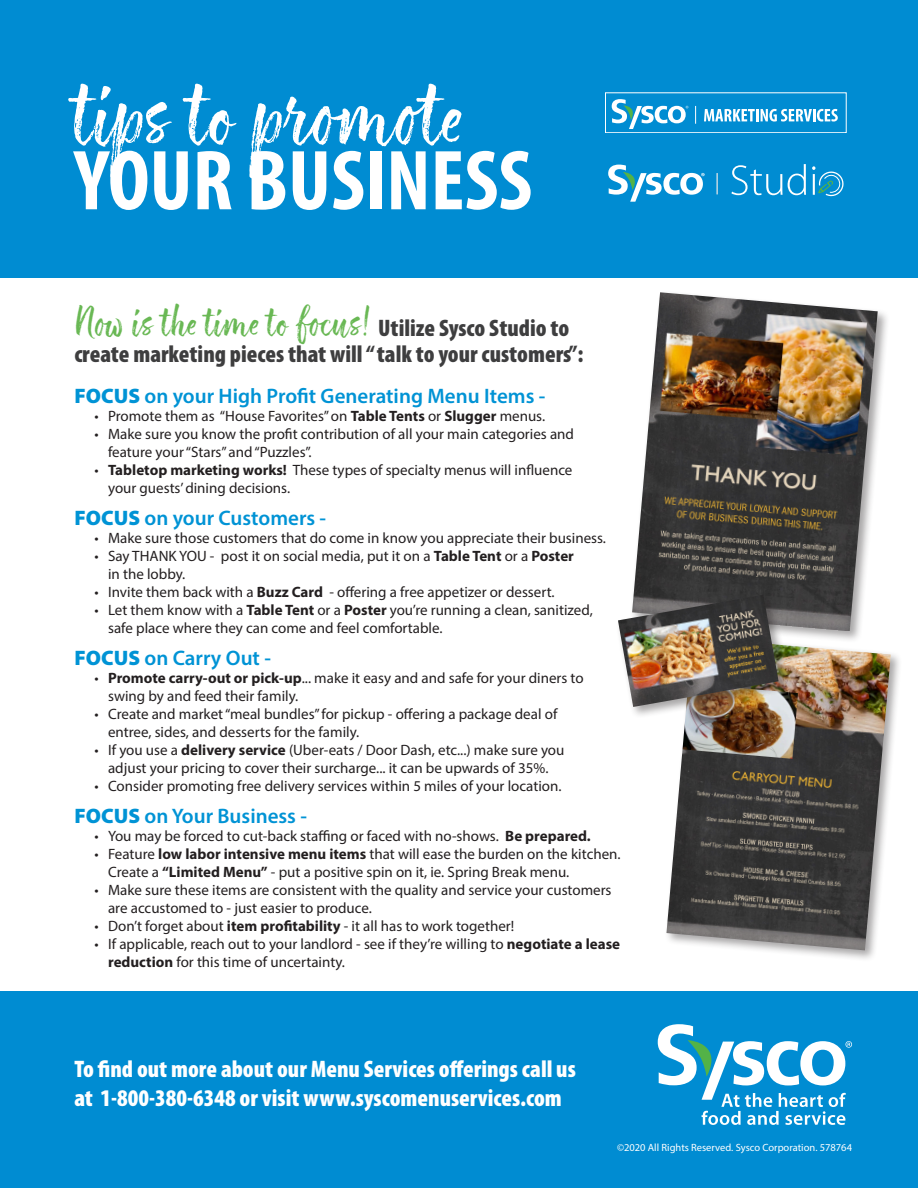
<style>
.page{position:relative;width:918px;height:1188px;background:#fff}
.page>*{position:absolute;margin:0;border:0;box-sizing:border-box;transform-origin:0 0}
.Item{font:85.95px "ATS Script";color:#fff}
.Item-2{font:700 condensed 85.95px "Myriad Pro";color:#fff}
.Item-3{font:39px "ATS Script";color:#69b854}
.Item-4{font:900 condensed 24px/28.8px "Myriad Pro";color:#fff}
.Item-5{font:900 condensed 24px "Myriad Pro";color:#3e3e3f}
.Item-6{font:600 21px "Myriad Pro";color:#0093d5}
.t1{font:15px/18px "Myriad Pro";color:#231f20}
.White__2020_All_Righ{font:10.5px "Myriad Pro";color:#fff}
.s1{font-family:"Myriad Pro";font-weight:900;font-stretch:condensed;font-size:24px;color:#3e3e3f}
.s2{font-weight:900}
.s3{font-weight:700}
</style>
<div class="page">
<div style="left:0;top:0;width:918px;height:278px;background:#008cd2"></div>
<div style="left:0;top:991px;width:918px;height:197px;background:#008cd2"></div>
<svg style="left:658px;top:1024px;width:194px;height:101px"></svg>
<svg style="left:704px;top:109px;width:134px;height:13px"></svg>
<svg style="left:612px;top:99px;width:76px;height:30px"></svg>
<svg style="left:695px;top:106px;width:1px;height:18px"></svg>
<div style="left:605px;top:93px;width:242px;height:40px;border:1px solid #fff"></div>
<svg style="left:717px;top:173px;width:1px;height:22px"></svg>
<svg style="left:608px;top:165px;width:97px;height:37px"></svg>
<svg style="left:731px;top:164px;width:75px;height:31px"></svg>
<svg style="left:812px;top:166px;width:32px;height:30px"></svg>
<div style="left:630px;top:290px;width:260px;height:353px;background:#231f20;opacity:.4"></div>
<img style="left:632px;top:292px;width:246px;height:339px">
<div style="left:664px;top:635px;width:239px;height:327px;background:#231f20;opacity:.4"></div>
<img style="left:666px;top:637px;width:225px;height:313px">
<div style="left:616px;top:592px;width:174px;height:127px;background:#231f20;opacity:.4"></div>
<img style="left:618px;top:595px;width:161px;height:112px">
<p class="Item" style="left:74px;top:65px;width:389px">tips to promote</p>
<p class="Item-2" style="left:74px;top:127px;width:459px">YOUR BUSINESS</p>
<p class="Item-3" style="left:74px;top:300px;width:496px">Now is the time to focus! <span class="s1">Utilize Sysco Studio to</span></p>
<p class="Item-5" style="left:74px;top:340px;width:511px">create marketing pieces that will “talk to your customers”:</p>
<p class="Item-6" style="left:74px;top:382px;width:473px"><span class="s2">FOCUS</span> on your High Profit Generating Menu Items -</p>
<p class="t1" style="left:95px;top:407px;width:452px">• Promote them as “House Favorites” on <span class="s3">Table Tents</span> or <span class="s3">Slugger</span> menus.</p>
<p class="t1" style="left:108px;top:425px;width:467px;text-indent:-13px">• Make sure you know the profit contribution of all your main categories and feature your “Stars” and “Puzzles”.</p>
<p class="t1" style="left:108px;top:461px;width:466px;text-indent:-13px">• <span class="s3">Tabletop marketing works!</span> These types of specialty menus will influence your guests’ dining decisions.</p>
<p class="Item-6" style="left:74px;top:504px;width:253px"><span class="s2">FOCUS</span> on your Customers -</p>
<p class="t1" style="left:95px;top:528px;width:513px">• Make sure those customers that do come in know you appreciate their business.</p>
<p class="t1" style="left:108px;top:546px;width:467px;text-indent:-13px">• Say THANK YOU - post it on social media, put it on a <span class="s3">Table Tent</span> or a <span class="s3">Poster </span>in the lobby.</p>
<p class="t1" style="left:95px;top:582px;width:462px">• Invite them back with a <span class="s3">Buzz Card</span> - offering a free appetizer or dessert.</p>
<p class="t1" style="left:108px;top:600px;width:486px;text-indent:-13px">• Let them know with a <span class="s3">Table Tent</span> or a <span class="s3">Poster</span> you’re running a clean, sanitized, safe place where they can come and feel comfortable.</p>
<p class="Item-6" style="left:74px;top:644px;width:198px"><span class="s2">FOCUS</span> on Carry Out -</p>
<p class="t1" style="left:108px;top:668px;width:477px;text-indent:-13px">• <span class="s3">Promote carry-out or pick-up</span>... make it easy and and safe for your diners to swing by and feed their family.</p>
<p class="t1" style="left:108px;top:704px;width:451px;text-indent:-13px">• Create and market “meal bundles” for pickup - offering a package deal of entree, sides, and desserts for the family.</p>
<p class="t1" style="left:95px;top:740px;width:471px;text-align:center">• If you use a <span class="s3">delivery service</span> (Uber-eats / Door Dash, etc...) make sure you adjust your pricing to cover their surcharge... it can be upwards of 35%.</p>
<p class="t1" style="left:95px;top:776px;width:468px">• Consider promoting free delivery services within 5 miles of your location.</p>
<p class="Item-6" style="left:74px;top:802px;width:234px"><span class="s2">FOCUS</span> on Your Business -</p>
<p class="t1" style="left:95px;top:826px;width:498px">• You may be forced to cut-back staffing or faced with no-shows. <span class="s3">Be prepared.</span></p>
<p class="t1" style="left:108px;top:844px;width:514px;text-indent:-13px">• Feature <span class="s3">low labor intensive menu items</span> that will ease the burden on the kitchen.<br>Create a <span class="s3">“Limited Menu”</span> - put a positive spin on it, ie. Spring Break menu.</p>
<p class="t1" style="left:108px;top:880px;width:505px;text-indent:-13px">• Make sure these items are consistent with the quality and service your customers are accustomed to - just easier to produce.</p>
<p class="t1" style="left:95px;top:916px;width:421px">• Don’t forget about <span class="s3">item profitability</span> - it all has to work together!</p>
<p class="t1" style="left:108px;top:934px;width:514px;text-indent:-13px">• If applicable, reach out to your landlord - see if they’re willing to <span class="s3">negotiate a lease reduction</span> for this time of uncertainty.</p>
<p class="Item-4" style="left:74px;top:1055px;width:503px">To find out more about our Menu Services offerings call us at 1-800-380-6348 or visit www.syscomenuservices.com</p>
<p class="White__2020_All_Righ" style="left:617px;top:1141px;width:237px">©2020 All Rights Reserved. Sysco Corporation. 578764</p>
</div>
